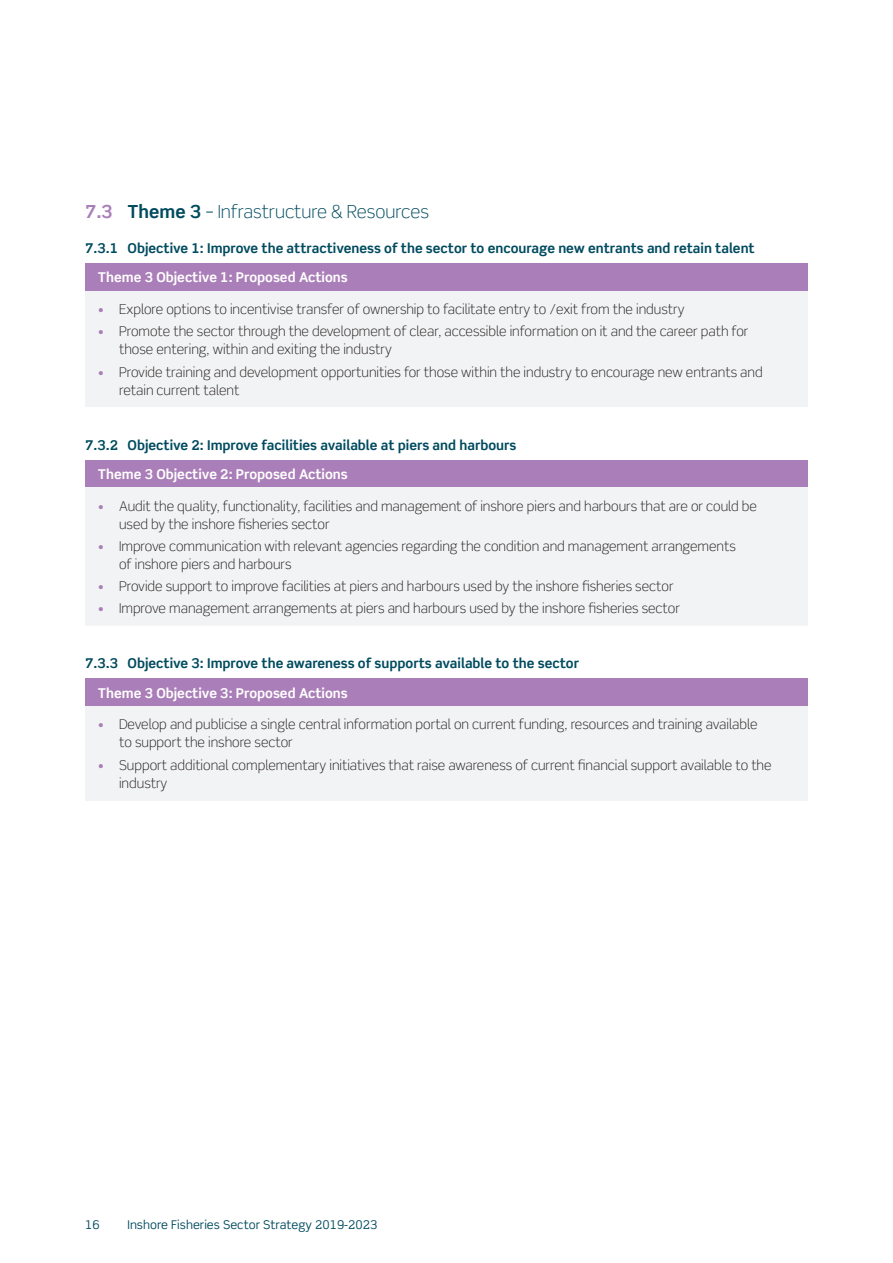
<style>
.page{position:relative;width:893px;height:1263px;background:#fff}
.page>*{position:absolute;margin:0;border:0;box-sizing:border-box;transform-origin:0 0}
.t1{font:300 18px "Scene Pro";color:#004b5f}
.t2{font:300 13.5px/18px "Scene Pro";color:#231f20}
.t3{font:700 13.5px "Scene Pro";color:#004b5f}
.t4{font:700 13.5px "Scene Pro";color:#fff}
.t5{font:12px "Scene Pro";color:#004b5f}
.s1{font-weight:700;color:#aa7eb8}
.s2{font-weight:700}
.s3{color:#aa7eb8}
</style>
<div class="page">
<div style="left:85px;top:263px;width:723px;height:28px;background:#aa7eb8"></div>
<div style="left:85px;top:291px;width:723px;height:116px;background:#f2f3f4"></div>
<div style="left:85px;top:460px;width:723px;height:27px;background:#aa7eb8"></div>
<div style="left:85px;top:487px;width:723px;height:139px;background:#f2f3f4"></div>
<div style="left:85px;top:679px;width:723px;height:27px;background:#aa7eb8"></div>
<div style="left:85px;top:706px;width:723px;height:94px;background:#f2f3f4"></div>
<h1 class="t1" style="left:85px;top:201px;width:345px"><span class="s1">7.3</span> <span class="s2">Theme 3</span> – Infrastructure &amp; Resources</h1>
<p class="t3" style="left:85px;top:240px;width:671px">7.3.1 Objective 1: Improve the attractiveness of the sector to encourage new entrants and retain talent</p>
<p class="t4" style="left:98px;top:269px;width:251px">Theme 3 Objective 1: Proposed Actions</p>
<p class="t2" style="left:98px;top:300px;width:588px"><span class="s3">•</span> Explore options to incentivise transfer of ownership to facilitate entry to /exit from the industry</p>
<p class="t2" style="left:119px;top:323px;width:631px;text-indent:-21px"><span class="s3">•</span> Promote the sector through the development of clear, accessible information on it and the career path for those entering, within and exiting the industry</p>
<p class="t2" style="left:119px;top:363px;width:645px;text-indent:-21px"><span class="s3">•</span> Provide training and development opportunities for those within the industry to encourage new entrants and retain current talent</p>
<p class="t3" style="left:85px;top:436px;width:433px">7.3.2 Objective 2: Improve facilities available at piers and harbours</p>
<p class="t4" style="left:98px;top:466px;width:251px">Theme 3 Objective 2: Proposed Actions</p>
<p class="t2" style="left:119px;top:497px;width:639px;text-indent:-21px"><span class="s3">•</span> Audit the quality, functionality, facilities and management of inshore piers and harbours that are or could be used by the inshore fisheries sector</p>
<p class="t2" style="left:119px;top:537px;width:618px;text-indent:-21px"><span class="s3">•</span> Improve communication with relevant agencies regarding the condition and management arrangements of inshore piers and harbours</p>
<p class="t2" style="left:98px;top:577px;width:577px"><span class="s3">•</span> Provide support to improve facilities at piers and harbours used by the inshore fisheries sector</p>
<p class="t2" style="left:98px;top:600px;width:584px"><span class="s3">•</span> Improve management arrangements at piers and harbours used by the inshore fisheries sector</p>
<p class="t3" style="left:85px;top:655px;width:495px">7.3.3 Objective 3: Improve the awareness of supports available to the sector</p>
<p class="t4" style="left:98px;top:684px;width:251px">Theme 3 Objective 3: Proposed Actions</p>
<p class="t2" style="left:119px;top:716px;width:640px;text-indent:-21px"><span class="s3">•</span> Develop and publicise a single central information portal on current funding, resources and training available to support the inshore sector</p>
<p class="t2" style="left:119px;top:756px;width:654px;text-indent:-21px"><span class="s3">•</span> Support additional complementary initiatives that raise awareness of current financial support available to the industry</p>
<p class="t5" style="left:85px;top:1217px;width:16px">16</p>
<p class="t5" style="left:128px;top:1217px;width:251px">Inshore Fisheries Sector Strategy 2019-2023</p>
</div>
